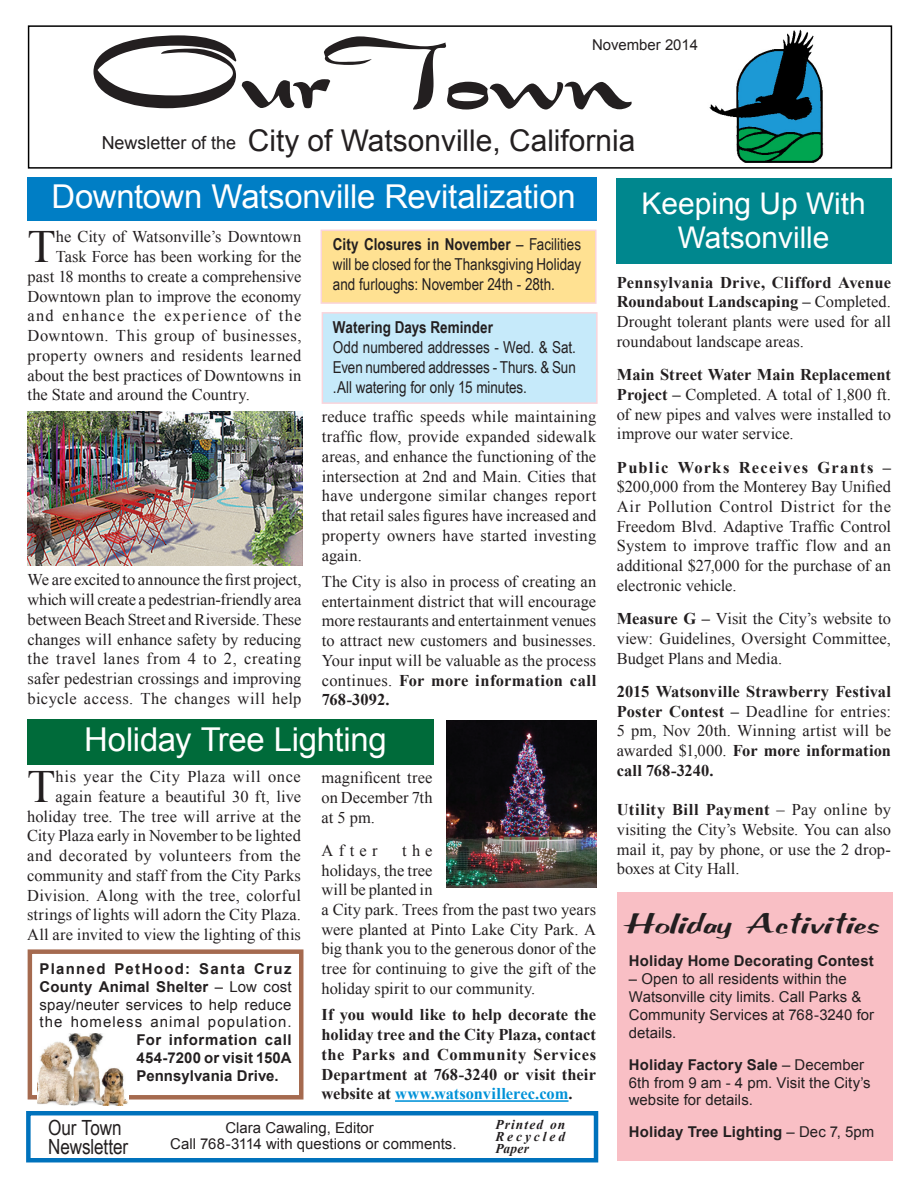
<style>
.page{position:relative;width:918px;height:1188px;background:#fff}
.page>*{position:absolute;margin:0;border:0;box-sizing:border-box;transform-origin:0 0}
.t1{font:112.05px "Draconian";letter-spacing:-.04em;color:#231f20}
.Subhead_2{font:46.2px "Times New Roman";color:#231f20}
.t2{font:32.85px "Arial";letter-spacing:-.01em;color:#fff}
.t3{font:29.85px "Arial";color:#231f20}
.t4{font:29.85px/34.3px "Arial";color:#fff;text-align:center}
.Subhead_2-2{font:italic 27px "Seldane Script";color:#231f20}
.Subhead_2-3{font:20.85px "Arial Narrow";letter-spacing:-.005em;color:#231f20}
.t5{font:18px "Arial";color:#231f20}
.Subhead_2-4{font:16.5px/19.8px "Times New Roman";letter-spacing:.005em;color:#231f20;text-align:justify}
.Subhead_2-5{font:700 16.5px/19.8px "Times New Roman";letter-spacing:.005em;color:#231f20;text-align:justify}
.Subhead_2-6{font:16.5px/19.8px "Arial Narrow";letter-spacing:-.005em;color:#231f20;text-align:justify}
.Subhead_2-7{font:16.5px "Times New Roman";letter-spacing:.03em;color:#231f20}
.Subhead_2-8{font:16.5px "Times New Roman";letter-spacing:.075em;color:#231f20}
.Subhead_2-9{font:700 16.5px "Arial Narrow";letter-spacing:.005em;color:#231f20}
.Subhead_2-10{font:15px/18px "Arial";letter-spacing:.005em;color:#231f20}
.Subhead_2-11{font:700 15px "Arial";letter-spacing:.015em;color:#231f20}
.citytext{font:15px "Arial";color:#231f20}
.Subhead_2-12{font:15px "Arial";letter-spacing:.07em;color:#231f20}
.Subhead_2-13{font:700 15px "Arial";letter-spacing:.09em;color:#231f20}
.Subhead_2-14{font:700 15px "Arial";letter-spacing:.04em;color:#231f20}
.citytext-2{font:italic 700 13.5px/12px "Times New Roman";letter-spacing:.085em;color:#231f20;text-align:justify}
.s1{font-weight:700}
.s2{color:#0092d8}
.s3{font-weight:400}
</style>
<div class="page">
<div style="left:321px;top:230px;width:276px;height:74px;background:#ffe192;border:2px solid #fad4db"></div>
<div style="left:322px;top:312px;width:276px;height:92px;background:#c6eafa;border:2px solid #fad4db"></div>
<img style="left:709px;top:30px;width:115px;height:133px">
<div style="left:28px;top:25px;width:864px;height:144px;border:1px solid #000"></div>
<div style="left:26px;top:1111px;width:572px;height:51px;border:4px solid #0072bc"></div>
<div style="left:27px;top:178px;width:569px;height:43px;background:#007ec5"></div>
<div style="left:27px;top:719px;width:406px;height:46px;background:#006b3a"></div>
<hr style="left:395px;top:1100px;width:174px;height:2px;background:#0092d8">
<img style="left:447px;top:720px;width:149px;height:168px">
<img style="left:27px;top:411px;width:276px;height:155px">
<div style="left:616px;top:178px;width:275px;height:86px;background:#00878e"></div>
<div style="left:28px;top:949px;width:275px;height:151px;border:4px solid #a56a4f"></div>
<img style="left:38px;top:1034px;width:91px;height:71px">
<div style="left:617px;top:893px;width:275px;height:268px;background:#f9bfc5"></div>
<p class="t1" style="left:86px;top:14px;width:549px">OurTown</p>
<p class="t5" style="left:102px;top:131px;width:136px">Newsletter of the</p>
<p class="t3" style="left:248px;top:120px;width:389px">City of Watsonville, California</p>
<p class="Subhead_2-10" style="left:592px;top:36px;width:108px">November 2014</p>
<p class="t2" style="left:51px;top:174px;width:526px">Downtown Watsonville Revitalization</p>
<p class="Subhead_2" style="left:28px;top:214px;width:30px">T</p>
<p class="Subhead_2-4" style="left:56px;top:227px;width:247px">he City of Watsonville’s Downtown</p>
<p class="Subhead_2-4" style="left:56px;top:246px;width:247px">Task Force has been working for the</p>
<p class="Subhead_2-4" style="left:28px;top:266px;width:275px">past 18 months to create a comprehensive</p>
<p class="Subhead_2-4" style="left:28px;top:286px;width:275px">Downtown plan to improve the economy</p>
<p class="Subhead_2-8" style="left:28px;top:304px;width:275px">and enhance the experience of the</p>
<p class="Subhead_2-7" style="left:28px;top:324px;width:275px">Downtown. This group of businesses,</p>
<p class="Subhead_2-7" style="left:28px;top:344px;width:275px">property owners and residents learned</p>
<p class="Subhead_2-4" style="left:28px;top:365px;width:275px">about the best practices of Downtowns in</p>
<p class="Subhead_2-4" style="left:28px;top:384px;width:224px">the State and around the Country.</p>
<p class="Subhead_2-4" style="left:28px;top:569px;width:275px">We are excited to announce the first project, which will create a pedestrian-friendly area between Beach Street and Riverside. These changes will enhance safety by reducing the travel lanes from 4 to 2, creating safer pedestrian crossings and improving bicycle access. The changes will help</p>
<p class="Subhead_2-6" style="left:333px;top:234px;width:250px"><span class="s1">City Closures in November</span> – Facilities will be closed for the Thanksgiving Holiday and furloughs: November 24th - 28th.</p>
<p class="Subhead_2-9" style="left:333px;top:315px;width:162px">Watering Days Reminder</p>
<p class="Subhead_2-6" style="left:333px;top:337px;width:245px">Odd numbered addresses - Wed. &amp; Sat.<br>Even numbered addresses - Thurs. &amp; Sun .All watering for only 15 minutes.</p>
<p class="Subhead_2-4" style="left:322px;top:407px;width:276px">reduce traffic speeds while maintaining traffic flow, provide expanded sidewalk areas, and enhance the functioning of the intersection at 2nd and Main. Cities that have undergone similar changes report that retail sales figures have increased and property owners have started investing again.</p>
<p class="Subhead_2-4" style="left:322px;top:571px;width:276px">The City is also in process of creating an entertainment district that will encourage more restaurants and entertainment venues to attract new customers and businesses.<br>Your input will be valuable as the process continues. <span class="s1">For more information call 768-3092.</span></p>
<p class="t2" style="left:84px;top:717px;width:304px">Holiday Tree Lighting</p>
<p class="Subhead_2-4" style="left:27px;top:766px;width:275px;text-align:right">his year the City Plaza will once again feature a beautiful 30 ft, live holiday tree. The tree will arrive at the City Plaza early in November to be lighted and decorated by volunteers from the community and staff from the City Parks Division. Along with the tree, colorful strings of lights will adorn the City Plaza.<br>All are invited to view the lighting of this</p>
<p class="Subhead_2-4" style="left:322px;top:767px;width:113px">magnificent tree on December 7th at 5 pm.</p>
<p class="Subhead_2" style="left:27px;top:754px;width:30px">T</p>
<p class="Subhead_2-4" style="left:322px;top:840px;width:276px;text-align:left;text-indent:81px">the<br>holidays, the tree<br>will be planted in<br>a City park. Trees from the past two years were planted at Pinto Lake City Park. A big thank you to the generous donor of the tree for continuing to give the gift of the holiday spirit to our community.</p>
<p class="Subhead_2-5" style="left:322px;top:1004px;width:276px">If you would like to help decorate the holiday tree and the City Plaza, contact the Parks and Community Services Department at 768-3240 or visit their website at <span class="s2">www.watsonvillerec.com</span>.</p>
<p class="Subhead_2-4" style="left:322px;top:840px;width:58px">After</p>
<p class="Subhead_2-13" style="left:40px;top:958px;width:253px">Planned PetHood: Santa Cruz</p>
<p class="Subhead_2-11" style="left:40px;top:976px;width:253px">County Animal Shelter <span class="s3">– Low cost</span></p>
<p class="Subhead_2-10" style="left:40px;top:995px;width:253px">spay/neuter services to help reduce</p>
<p class="Subhead_2-12" style="left:40px;top:1012px;width:253px">the homeless animal population.</p>
<p class="Subhead_2-14" style="left:137px;top:1030px;width:157px">For information call</p>
<p class="Subhead_2-11" style="left:137px;top:1047px;width:157px">454-7200 or visit 150A</p>
<p class="Subhead_2-11" style="left:137px;top:1065px;width:144px">Pennsylvania Drive.</p>
<p class="Subhead_2-3" style="left:48px;top:1112px;width:75px">Our Town</p>
<p class="Subhead_2-3" style="left:48px;top:1132px;width:82px">Newsletter</p>
<p class="citytext" style="left:225px;top:1117px;width:150px">Clara Cawaling, Editor</p>
<p class="citytext" style="left:170px;top:1134px;width:288px">Call 768-3114 with questions or comments.</p>
<p class="citytext-2" style="left:495px;top:1118px;width:71px">Printed on Recycled Paper</p>
<p class="t4" style="left:642px;top:186px;width:226px">Keeping Up With<br>Watsonville</p>
<p class="Subhead_2-4" style="left:617px;top:272px;width:276px"><span class="s1">Pennsylvania Drive, Clifford Avenue Roundabout Landscaping –</span> Completed.<br>Drought tolerant plants were used for all roundabout landscape areas.</p>
<p class="Subhead_2-4" style="left:617px;top:364px;width:276px"><span class="s1">Main Street Water Main Replacement Project –</span> Completed. A total of 1,800 ft. of new pipes and valves were installed to improve our water service.</p>
<p class="Subhead_2-4" style="left:617px;top:457px;width:276px"><span class="s1">Public Works Receives Grants – </span>$200,000 from the Monterey Bay Unified Air Pollution Control District for the Freedom Blvd. Adaptive Traffic Control System to improve traffic flow and an additional $27,000 for the purchase of an electronic vehicle.</p>
<p class="Subhead_2-4" style="left:617px;top:608px;width:276px"><span class="s1">Measure G –</span> Visit the City’s website to view: Guidelines, Oversight Committee, Budget Plans and Media.</p>
<p class="Subhead_2-5" style="left:617px;top:681px;width:276px">2015 Watsonville Strawberry Festival Poster Contest – <span class="s3">Deadline for entries:<br>5 pm, Nov 20th. Winning artist will be awarded $1,000.</span> For more information call 768-3240.</p>
<p class="Subhead_2-4" style="left:617px;top:799px;width:276px"><span class="s1">Utility Bill Payment</span> – Pay online by visiting the City’s Website. You can also mail it, pay by phone, or use the 2 drop&shy;boxes at City Hall.</p>
<p class="Subhead_2-2" style="left:622px;top:905px;width:258px">Holiday Activities</p>
<p class="Subhead_2-11" style="left:629px;top:951px;width:246px">Holiday Home Decorating Contest</p>
<p class="Subhead_2-10" style="left:629px;top:970px;width:247px">– Open to all residents within the<br>Watsonville city limits. Call Parks &amp;<br>Community Services at 768-3240 for details.</p>
<p class="Subhead_2-10" style="left:629px;top:1055px;width:243px"><span class="s1">Holiday Factory Sale</span> – December<br>6th from 9 am - 4 pm. Visit the City’s website for details.</p>
<p class="Subhead_2-11" style="left:629px;top:1121px;width:247px">Holiday Tree Lighting <span class="s3">– Dec 7, 5pm</span></p>
</div>
